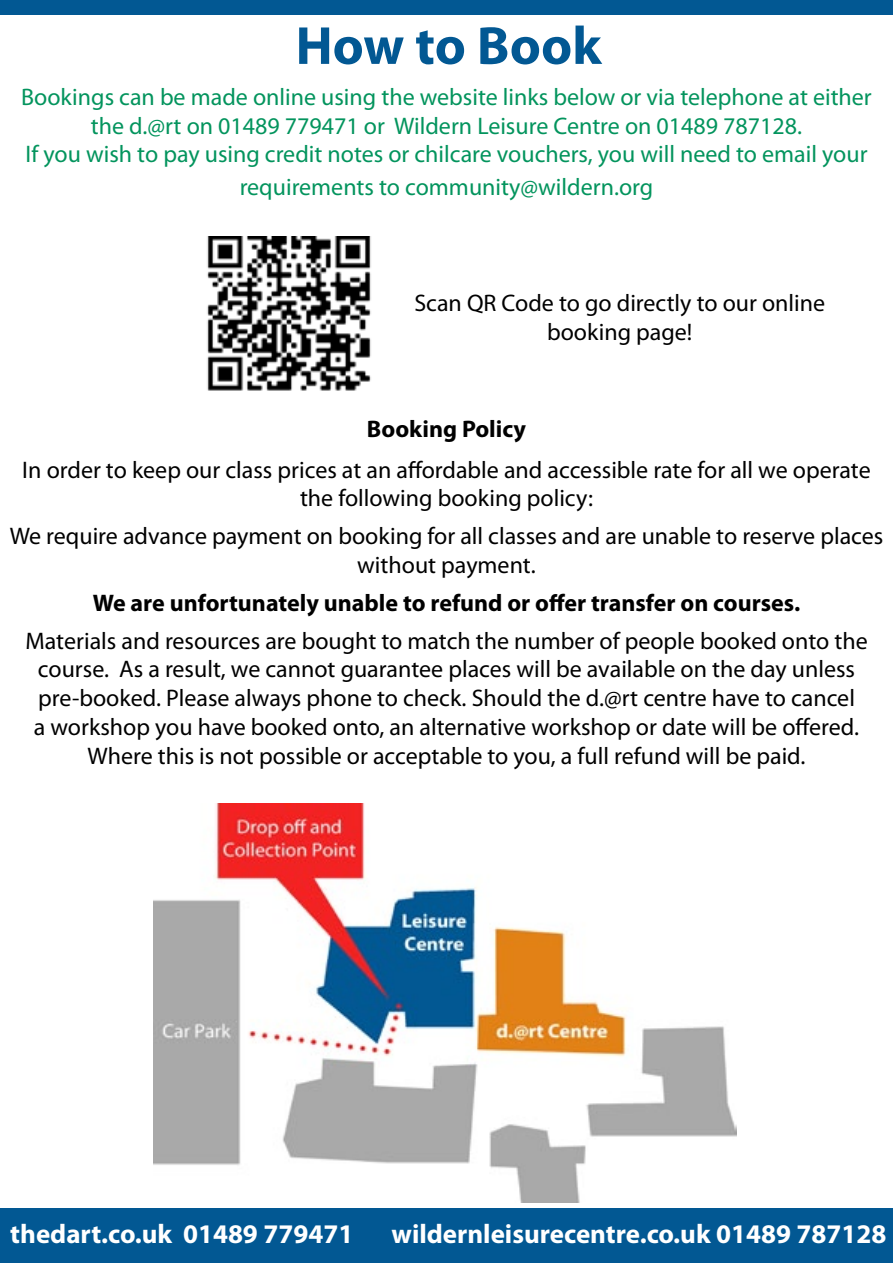
<style>
.page{position:relative;width:893px;height:1263px;background:#fff}
.page>*{position:absolute;margin:0;border:0;box-sizing:border-box;transform-origin:0 0}
.t1{font:700 54px "Myriad Pro";color:#025893}
.t2{font:700 27px "Myriad Pro";color:#fff}
.t3{font:24px/28.8px "Myriad Pro";color:#000;text-align:center}
.t4{font:24px/28.8px "Myriad Pro";color:#03945d;text-align:center}
.t5{font:700 24px "Myriad Pro";color:#000}
</style>
<div class="page">
<img style="left:154px;top:803px;width:582px;height:400px">
<div style="left:0;top:0;width:893px;height:15px;background:#025893"></div>
<div style="left:0;top:1209px;width:893px;height:54px;background:#025893"></div>
<img style="left:207px;top:236px;width:164px;height:155px">
<h1 class="t1" style="left:296px;top:10px;width:307px">How to Book</h1>
<p class="t4" style="left:21px;top:82px;width:852px">Bookings can be made online using the website links below or via telephone at either the d.@rt on 01489 779471 or Wildern Leisure Centre on 01489 787128.<br>If you wish to pay using credit notes or chilcare vouchers, you will need to email your</p>
<p class="t4" style="left:240px;top:172px;width:415px">requirements to community@wildern.org</p>
<p class="t3" style="left:414px;top:289px;width:412px">Scan QR Code to go directly to our online booking page!</p>
<p class="t5" style="left:367px;top:413px;width:161px">Booking Policy</p>
<p class="t3" style="left:22px;top:455px;width:850px">In order to keep our class prices at an affordable and accessible rate for all we operate the following booking policy:</p>
<p class="t3" style="left:10px;top:521px;width:875px">We require advance payment on booking for all classes and are unable to reserve places without payment.</p>
<p class="t5" style="left:93px;top:587px;width:709px">We are unfortunately unable to refund or offer transfer on courses.</p>
<p class="t3" style="left:25px;top:626px;width:844px">Materials and resources are bought to match the number of people booked onto the course. As a result, we cannot guarantee places will be available on the day unless pre-booked. Please always phone to check. Should the d.@rt centre have to cancel<br>a workshop you have booked onto, an alternative workshop or date will be offered.<br>Where this is not possible or acceptable to you, a full refund will be paid.</p>
<p class="t2" style="left:10px;top:1216px;width:345px">thedart.co.uk 01489 779471</p>
<p class="t2" style="left:391px;top:1216px;width:496px">wildernleisurecentre.co.uk 01489 787128</p>
</div>
